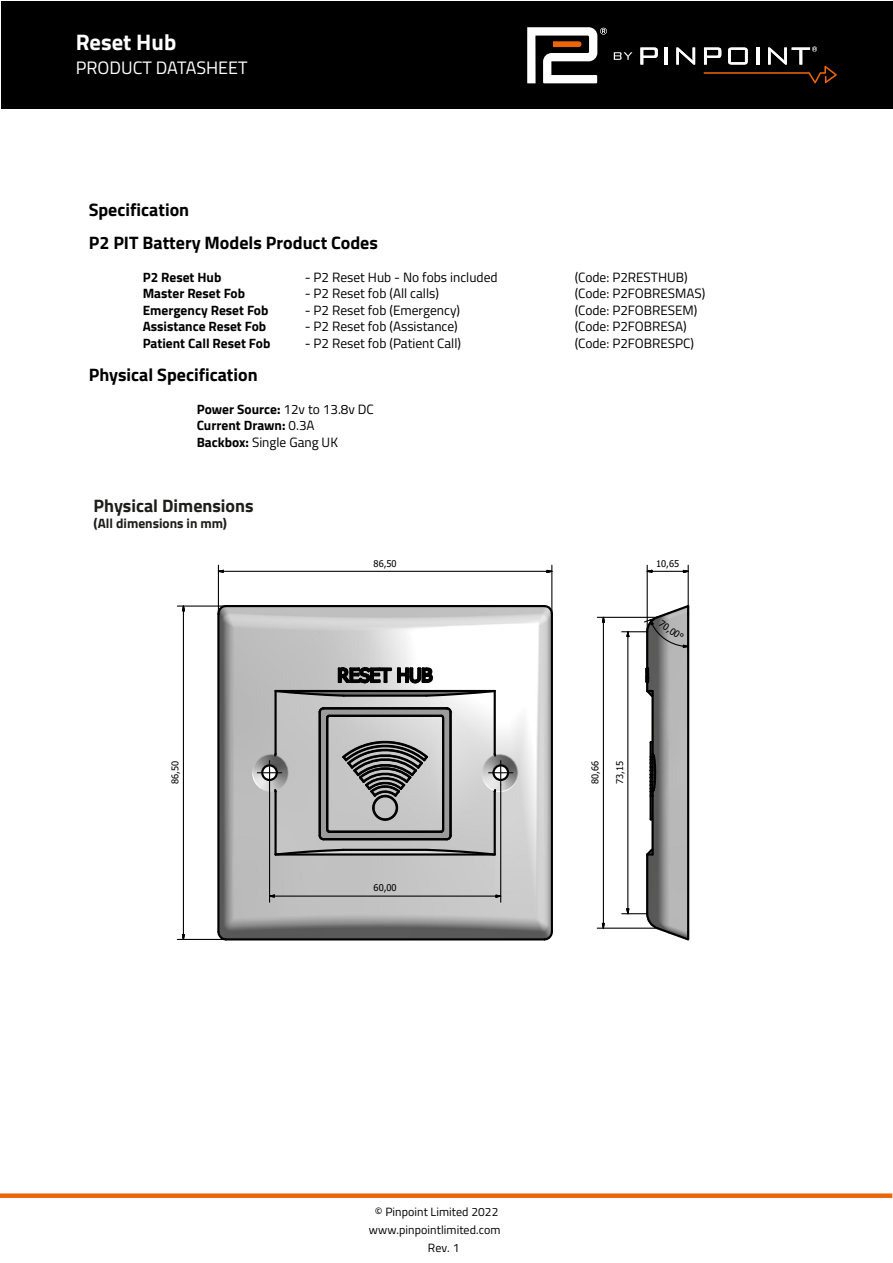
<style>
.page{position:relative;width:893px;height:1263px;background:#fff}
.page>*{position:absolute;margin:0;border:0;box-sizing:border-box;transform-origin:0 0}
.t1{font:700 22.5px "Titillium Web";color:#fff}
.t2{font:700 18px/33px "Titillium Web";color:#010000}
.t3{font:700 18px "Titillium Web";color:#000}
.t4{font:700 18px "Titillium Web";color:#1d1d1b}
.t5{font:18px "Titillium Web";color:#fff}
.t6{font:13.5px "Titillium Web";color:#010000}
.t7{font:700 13.5px/16.5px "Titillium Web";color:#000}
.t8{font:700 13.5px "Titillium Web";color:#010000}
.t9{font:700 13.5px "Titillium Web";color:#1d1d1b}
.t10{font:12px "Titillium Web";letter-spacing:.005em;color:#000}
.t11{font:9.3px "Tahoma";letter-spacing:-.005em;color:#000}
.s1{font-weight:400;color:#010000}
</style>
<div class="page">
<div style="left:0;top:1193px;width:892px;height:5px;background:#eb6608"></div>
<img style="left:220px;top:607px;width:331px;height:331px">
<hr style="left:494px;top:791px;width:2px;height:63px;background:#000">
<hr style="left:274px;top:791px;width:3px;height:63px;background:#000">
<hr style="left:274px;top:691px;width:3px;height:63px;background:#000">
<hr style="left:494px;top:691px;width:2px;height:63px;background:#000">
<hr style="left:276px;top:853px;width:219px;height:3px;background:#000">
<svg style="left:273px;top:666px;width:224px;height:32px"></svg>
<svg style="left:273px;top:848px;width:73px;height:9px"></svg>
<svg style="left:424px;top:848px;width:73px;height:9px"></svg>
<hr style="left:344px;top:695px;width:83px;height:2px;background:#000">
<hr style="left:344px;top:849px;width:83px;height:2px;background:#000">
<svg style="left:217px;top:604px;width:11px;height:12px"></svg>
<svg style="left:542px;top:604px;width:11px;height:12px"></svg>
<svg style="left:542px;top:929px;width:11px;height:12px"></svg>
<svg style="left:216px;top:929px;width:12px;height:12px"></svg>
<hr style="left:226px;top:605px;width:319px;height:2px;background:#000">
<hr style="left:551px;top:614px;width:2px;height:318px;background:#000">
<hr style="left:226px;top:938px;width:319px;height:2px;background:#000">
<hr style="left:217px;top:614px;width:3px;height:318px;background:#000">
<div style="left:372px;top:795px;width:26px;height:26px;border:2px solid #000;border-radius:50%"></div>
<svg style="left:340px;top:737px;width:90px;height:62px;background:#838383"></svg>
<div style="left:373px;top:795px;width:25px;height:25px;border:2px solid #000;border-radius:50%"></div>
<hr style="left:326px;top:717px;width:2px;height:113px;background:#000">
<hr style="left:329px;top:715px;width:112px;height:2px;background:#000">
<hr style="left:449px;top:712px;width:3px;height:123px;background:#000">
<hr style="left:319px;top:712px;width:2px;height:123px;background:#000">
<svg style="left:318px;top:706px;width:13px;height:14px"></svg>
<hr style="left:324px;top:707px;width:123px;height:2px;background:#000">
<hr style="left:329px;top:831px;width:112px;height:2px;background:#000">
<svg style="left:318px;top:828px;width:13px;height:13px"></svg>
<svg style="left:439px;top:706px;width:14px;height:14px"></svg>
<svg style="left:439px;top:828px;width:14px;height:13px"></svg>
<hr style="left:442px;top:717px;width:2px;height:113px;background:#000">
<hr style="left:324px;top:838px;width:123px;height:2px;background:#000">
<img style="left:648px;top:648px;width:39px;height:259px">
<hr style="left:651px;top:791px;width:3px;height:63px;background:#000">
<hr style="left:651px;top:691px;width:3px;height:63px;background:#000">
<svg style="left:646px;top:847px;width:9px;height:10px"></svg>
<hr style="left:687px;top:614px;width:2px;height:318px;background:#000">
<hr style="left:650px;top:796px;width:2px;height:23px;background:#000">
<svg style="left:648px;top:741px;width:9px;height:57px"></svg>
<hr style="left:646px;top:632px;width:2px;height:36px;background:#000">
<svg style="left:645px;top:666px;width:10px;height:33px"></svg>
<hr style="left:646px;top:854px;width:2px;height:60px;background:#000">
<svg style="left:217px;top:569px;width:8px;height:5px"></svg>
<svg style="left:546px;top:569px;width:7px;height:5px"></svg>
<hr style="left:223px;top:571px;width:324px;height:1px;background:#000">
<hr style="left:218px;top:565px;width:1px;height:49px;background:#000">
<hr style="left:551px;top:565px;width:1px;height:49px;background:#000">
<svg style="left:182px;top:607px;width:3px;height:14px"></svg>
<svg style="left:181px;top:933px;width:5px;height:6px"></svg>
<hr style="left:183px;top:611px;width:1px;height:324px;background:#000">
<hr style="left:177px;top:939px;width:49px;height:1px;background:#000">
<hr style="left:177px;top:605px;width:49px;height:2px;background:#000">
<svg style="left:646px;top:569px;width:7px;height:5px"></svg>
<svg style="left:682px;top:569px;width:6px;height:5px"></svg>
<hr style="left:652px;top:571px;width:31px;height:1px;background:#000">
<hr style="left:688px;top:565px;width:1px;height:49px;background:#000">
<hr style="left:647px;top:565px;width:1px;height:67px;background:#000">
<svg style="left:257px;top:751px;width:25px;height:43px"></svg>
<svg style="left:489px;top:751px;width:24px;height:43px"></svg>
<svg style="left:264px;top:894px;width:12px;height:4px"></svg>
<svg style="left:495px;top:894px;width:11px;height:4px"></svg>
<hr style="left:274px;top:895px;width:222px;height:2px;background:#000">
<hr style="left:269px;top:785px;width:1px;height:117px;background:#000">
<hr style="left:500px;top:785px;width:1px;height:117px;background:#000">
<svg style="left:601px;top:616px;width:4px;height:18px"></svg>
<svg style="left:601px;top:922px;width:5px;height:6px"></svg>
<hr style="left:603px;top:622px;width:1px;height:301px;background:#000">
<hr style="left:597px;top:617px;width:60px;height:1px;background:#000">
<hr style="left:597px;top:928px;width:60px;height:1px;background:#000">
<hr style="left:627px;top:636px;width:1px;height:273px;background:#000">
<svg style="left:622px;top:907px;width:68px;height:34px"></svg>
<svg style="left:622px;top:603px;width:68px;height:45px"></svg>
<div style="left:2px;top:2px;width:891px;height:107px;background:#000"></div>
<svg style="left:527px;top:27px;width:80px;height:56px"></svg>
<svg style="left:640px;top:48px;width:18px;height:17px"></svg>
<hr style="left:665px;top:48px;width:3px;height:17px;background:#fff">
<svg style="left:676px;top:48px;width:19px;height:17px"></svg>
<svg style="left:704px;top:47px;width:133px;height:36px"></svg>
<svg style="left:614px;top:52px;width:18px;height:8px"></svg>
<h1 class="t1" style="left:76px;top:25px;width:102px">Reset Hub</h1>
<h2 class="t5" style="left:76px;top:55px;width:173px">PRODUCT DATASHEET</h2>
<h2 class="t2" style="left:89px;top:192px;width:291px">Specification<br>P2 PIT Battery Models Product Codes</h2>
<p class="t8" style="left:143px;top:267px;width:80px">P2 Reset Hub</p>
<p class="t6" style="left:305px;top:267px;width:194px">- P2 Reset Hub - No fobs included</p>
<p class="t6" style="left:575px;top:267px;width:115px">(Code: P2RESTHUB)</p>
<p class="t8" style="left:143px;top:283px;width:104px">Master Reset Fob</p>
<p class="t6" style="left:305px;top:284px;width:136px">- P2 Reset fob (All calls)</p>
<p class="t6" style="left:575px;top:284px;width:132px">(Code: P2FOBRESMAS)</p>
<p class="t8" style="left:143px;top:300px;width:127px">Emergency Reset Fob</p>
<p class="t6" style="left:305px;top:300px;width:157px">- P2 Reset fob (Emergency)</p>
<p class="t6" style="left:575px;top:300px;width:124px">(Code: P2FOBRESEM)</p>
<p class="t7" style="left:143px;top:318px;width:125px">Assistance Reset Fob</p>
<p class="t6" style="left:305px;top:317px;width:155px">- P2 Reset fob (Assistance)</p>
<p class="t6" style="left:575px;top:317px;width:113px">(Code: P2FOBRESA)</p>
<p class="t7" style="left:143px;top:334px;width:129px">Patient Call Reset Fob</p>
<p class="t6" style="left:305px;top:333px;width:158px">- P2 Reset fob (Patient Call)</p>
<p class="t6" style="left:575px;top:333px;width:121px">(Code: P2FOBRESPC)</p>
<h2 class="t3" style="left:89px;top:361px;width:170px">Physical Specification</h2>
<p class="t7" style="left:197px;top:400px;width:179px">Power Source: <span class="s1">12v to 13.8v DC<br></span>Current Drawn: <span class="s1">0.3A<br></span>Backbox: <span class="s1">Single Gang UK</span></p>
<h2 class="t4" style="left:94px;top:492px;width:162px">Physical Dimensions</h2>
<p class="t9" style="left:94px;top:513px;width:135px">(All dimensions in mm)</p>
<p class="t11" style="left:169px;top:784px;width:25px;rotate:-90deg">86,50</p>
<p class="t11" style="left:374px;top:557px;width:25px">86,50</p>
<p class="t11" style="left:374px;top:882px;width:25px">60,00</p>
<p class="t11" style="left:656px;top:557px;width:25px">10,65</p>
<p class="t11" style="left:664px;top:617px;width:29px;rotate:35deg">70,00°</p>
<p class="t11" style="left:589px;top:784px;width:25px;rotate:-90deg">80,66</p>
<p class="t11" style="left:613px;top:784px;width:25px;rotate:-90deg">73,15</p>
<p class="t10" style="left:375px;top:1203px;width:125px">© Pinpoint Limited 2022</p>
<p class="t10" style="left:369px;top:1221px;width:133px">www.pinpointlimited.com</p>
<p class="t10" style="left:428px;top:1239px;width:33px">Rev. 1</p>
</div>
